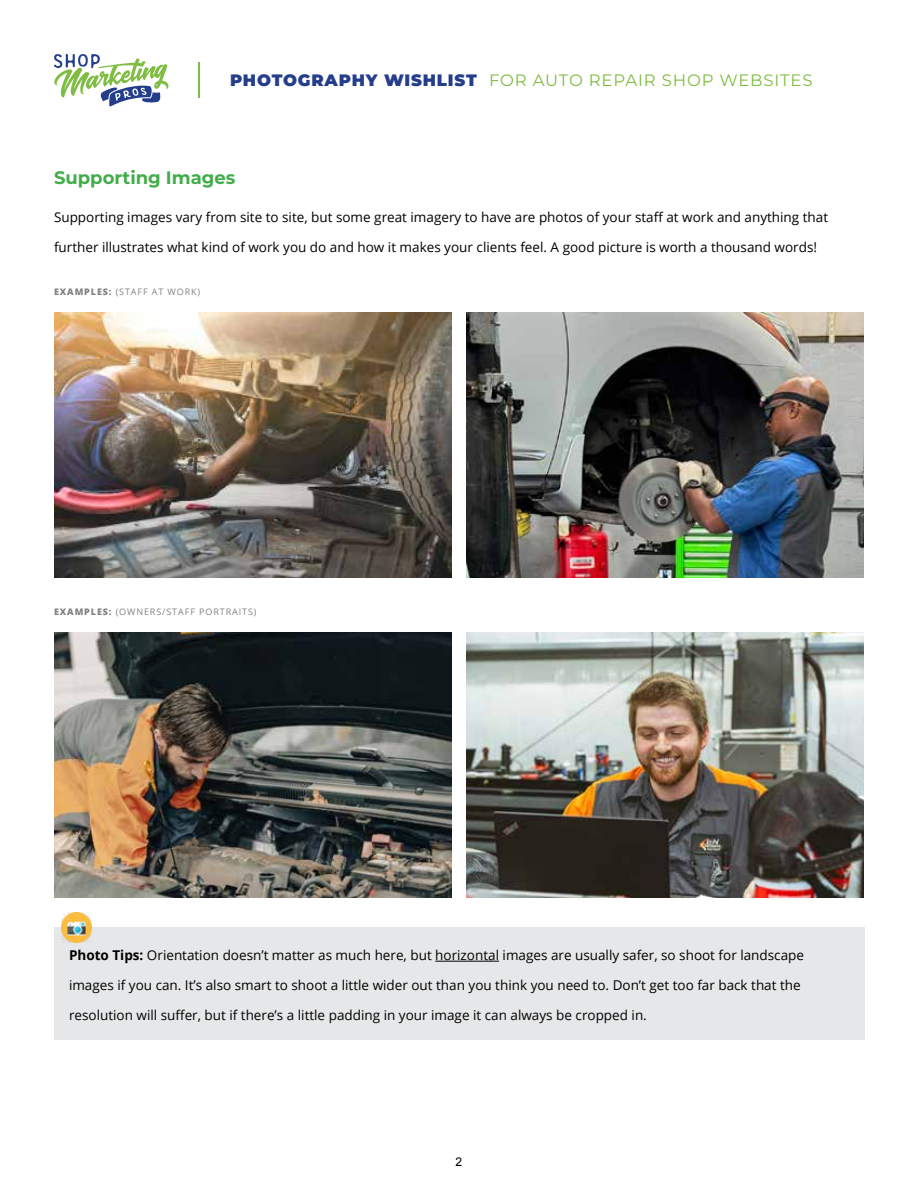
<style>
.page{position:relative;width:918px;height:1188px;background:#fff}
.page>*{position:absolute;margin:0;border:0;box-sizing:border-box;transform-origin:0 0}
.t1{font:700 18px "Montserrat";color:#41ad49}
.t2{font:16.5px "Montserrat";letter-spacing:.05em;color:#7fbc42}
.t3{font:13.5px "Open Sans";color:#000}
.t4{font:12px "Arial";color:#000}
.t5{font:9px "Open Sans";letter-spacing:.1em;color:#808284}
.s1{font-weight:900;color:#243e8c}
.s2{font-weight:800}
.s3{font-weight:700}
</style>
<div class="page">
<svg style="left:54px;top:54px;width:115px;height:53px"></svg>
<hr style="left:198px;top:63px;width:2px;height:35px;background:#7fbc42">
<img style="left:54px;top:313px;width:397px;height:265px">
<img style="left:54px;top:633px;width:397px;height:264px">
<img style="left:467px;top:313px;width:397px;height:265px">
<img style="left:467px;top:633px;width:397px;height:264px">
<div style="left:54px;top:927px;width:810px;height:113px;background:#e6e7e8"></div>
<hr style="left:435px;top:961px;width:64px;height:1px;background:#000">
<img style="left:61px;top:912px;width:31px;height:30px">
<p class="t2" style="left:230px;top:71px;width:584px"><span class="s1">PHOTOGRAPHY WISHLIST</span> FOR AUTO REPAIR SHOP WEBSITES</p>
<h1 class="t1" style="left:54px;top:170px;width:183px">Supporting Images</h1>
<p class="t3" style="left:54px;top:208px;width:776px">Supporting images vary from site to site, but some great imagery to have are photos of your staff at work and anything that</p>
<p class="t3" style="left:54px;top:242px;width:765px">further illustrates what kind of work you do and how it makes your clients feel. A good picture is worth a thousand words!</p>
<p class="t5" style="left:54px;top:288px;width:148px"><span class="s2">EXAMPLES:</span> (STAFF AT WORK)</p>
<p class="t5" style="left:54px;top:608px;width:204px"><span class="s2">EXAMPLES:</span> (OWNERS/STAFF PORTRAITS)</p>
<p class="t3" style="left:69px;top:950px;width:737px"><span class="s3">Photo Tips:</span> Orientation doesn’t matter as much here, but horizontal images are usually safer, so shoot for landscape</p>
<p class="t3" style="left:69px;top:980px;width:733px">images if you can. It’s also smart to shoot a little wider out than you think you need to. Don’t get too far back that the</p>
<p class="t3" style="left:69px;top:1006px;width:579px">resolution will suffer, but if there’s a little padding in your image it can always be cropped in.</p>
<p class="t4" style="left:456px;top:1155px;width:8px">2</p>
</div>
